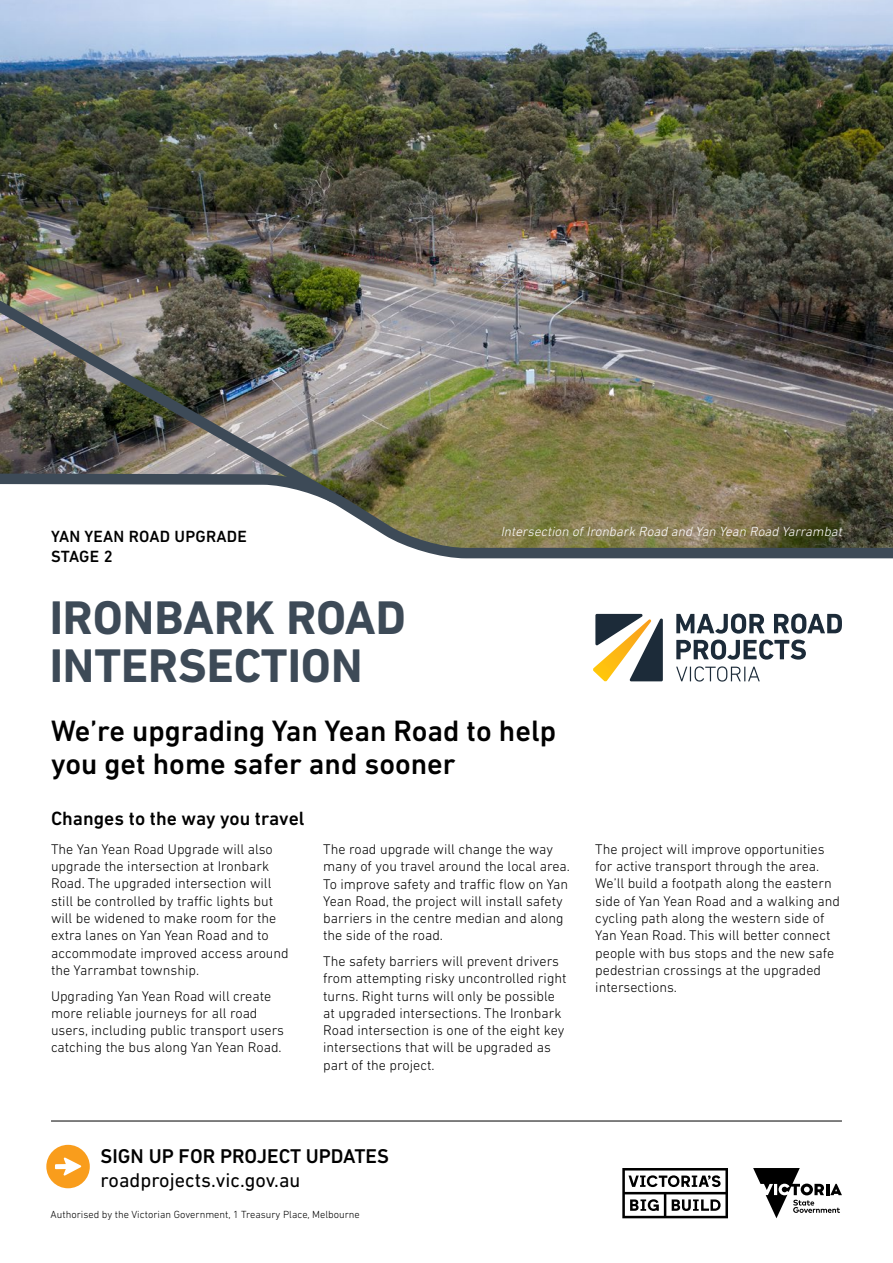
<style>
.page{position:relative;width:893px;height:1263px;background:#fff}
.page>*{position:absolute;margin:0;border:0;box-sizing:border-box;transform-origin:0 0}
.t1{font:700 48px/48px "DIN Next LT Pro";color:#3d4a57}
.t2{font:500 30px/33px "DIN Next LT Pro";color:#000}
.t3{font:500 20.25px "DIN Next LT Pro";color:#000}
.t4{font:20.25px "DIN Next LT Pro";color:#000}
.t5{font:500 19.5px "DIN Next LT Pro";color:#000}
.t6{font:500 16.5px/19.8px "DIN Next LT Pro";letter-spacing:.015em;color:#000}
.t7{font:300 14.25px/17.2px "DIN Next LT Pro";color:#000}
.t8{font:italic 300 13.5px "DIN Next LT Pro";color:#fff}
.t9{font:300 10.5px "DIN Next LT Pro";color:#000}
</style>
<div class="page">
<img style="left:0;top:0;width:893px;height:559px">
<img style="left:0;top:193px;width:346px;height:318px">
<svg style="left:593px;top:614px;width:70px;height:68px"></svg>
<svg style="left:676px;top:614px;width:166px;height:46px"></svg>
<svg style="left:676px;top:666px;width:84px;height:16px"></svg>
<svg style="left:753px;top:1168px;width:89px;height:50px"></svg>
<svg style="left:622px;top:1168px;width:106px;height:50px"></svg>
<div style="left:46px;top:1145px;width:44px;height:43px;background:#f99d1c;border-radius:50%"></div>
<svg style="left:55px;top:1157px;width:26px;height:18px"></svg>
<hr style="left:51px;top:1121px;width:791px;height:1px;background:#000">
<p class="t6" style="left:51px;top:526px;width:197px">YAN YEAN ROAD UPGRADE<br>STAGE 2</p>
<h1 class="t1" style="left:50px;top:593px;width:358px">IRONBARK ROAD<br>INTERSECTION</h1>
<p class="t8" style="left:501px;top:523px;width:346px">Intersection ofIronbark Road and Yan Yean Road Yarrambat</p>
<h2 class="t2" style="left:51px;top:714px;width:507px">We’re upgrading Yan Yean Road to help you get home safer and sooner</h2>
<h3 class="t5" style="left:51px;top:807px;width:255px">Changes to the way you travel</h3>
<p class="t7" style="left:51px;top:840px;width:239px">The Yan Yean Road Upgrade will also upgrade the intersection at Ironbark Road. The upgraded intersection will still be controlled by traffic lights but will be widened to make room for the extra lanes on Yan Yean Road and to accommodate improved access around the Yarrambat township.</p>
<p class="t7" style="left:51px;top:987px;width:235px">Upgrading Yan Yean Road will create more reliable journeys for all road users, including public transport users catching the bus along Yan Yean Road.</p>
<p class="t7" style="left:323px;top:840px;width:248px">The road upgrade will change the way many of you travel around the local area.<br>To improve safety and traffic flow on Yan Yean Road, the project will install safety barriers in the centre median and along the side of the road.</p>
<p class="t7" style="left:323px;top:952px;width:245px">The safety barriers will prevent drivers from attempting risky uncontrolled right turns. Right turns will only be possible at upgraded intersections. The Ironbark Road intersection is one of the eight key intersections that will be upgraded as part of the project.</p>
<p class="t7" style="left:595px;top:840px;width:246px">The project will improve opportunities for active transport through the area.<br>We’ll build a footpath along the eastern side of Yan Yean Road and a walking and cycling path along the western side of Yan Yean Road. This will better connect people with bus stops and the new safe pedestrian crossings at the upgraded intersections.</p>
<h3 class="t3" style="left:101px;top:1145px;width:290px">SIGN UP FOR PROJECT UPDATES</h3>
<h3 class="t4" style="left:101px;top:1168px;width:201px">roadprojects.vic.gov.au</h3>
<p class="t9" style="left:51px;top:1209px;width:311px">Authorised by the Victorian Government, 1 Treasury Place, Melbourne</p>
</div>
